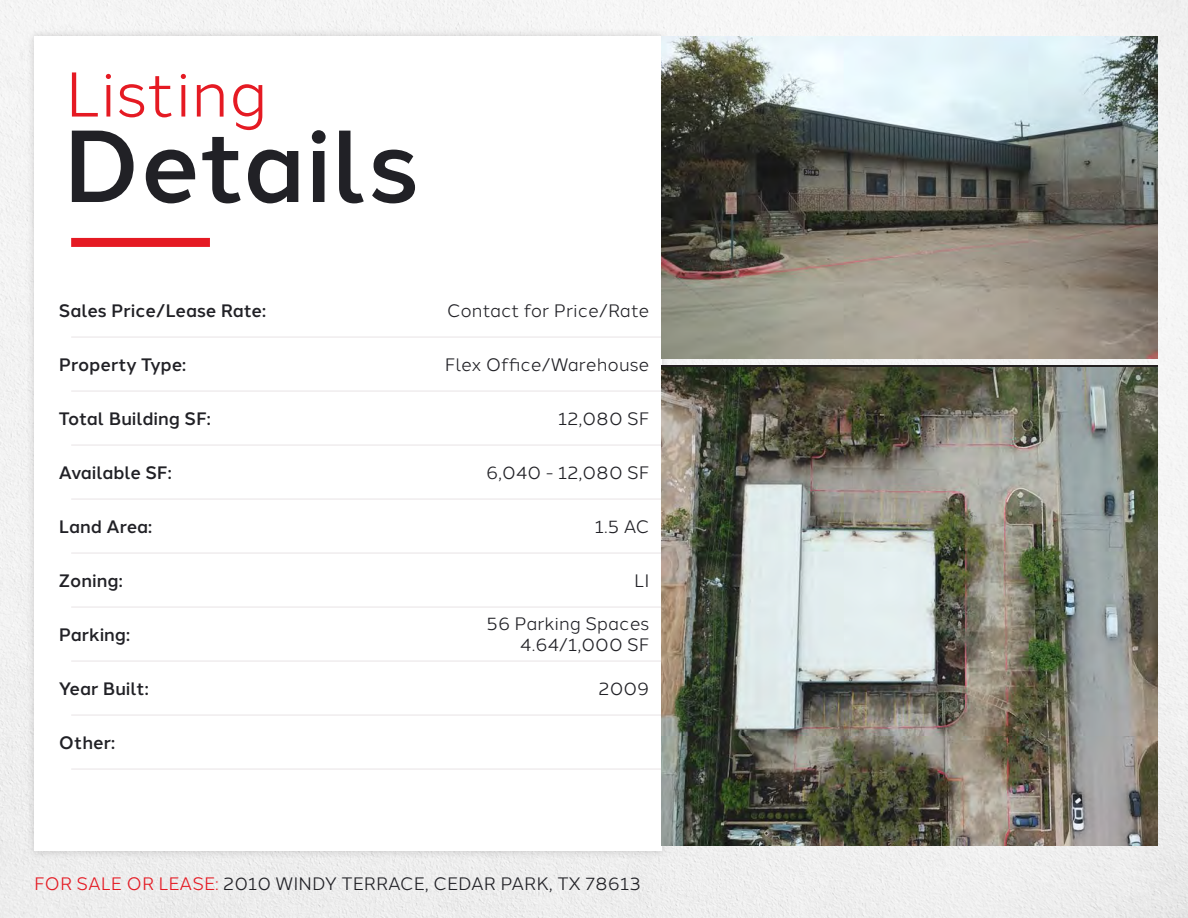
<style>
.page{position:relative;width:1188px;height:918px;background:#fff}
.page>*{position:absolute;margin:0;border:0;box-sizing:border-box;transform-origin:0 0}
.t1{font:500 102px "Halcom";letter-spacing:-.005em;color:#212126}
.t2{font:63px "Halcom";color:#e51a23}
.t3{font:18px "Halcom";color:#212126}
.t4{font:500 18px "Halcom";color:#212126}
.s1{color:#e51a23}
</style>
<div class="page">
<img style="left:0;top:0;width:1188px;height:918px">
<div style="left:26px;top:28px;width:644px;height:831px;background:#231f20;opacity:.2"></div>
<div style="left:34px;top:36px;width:628px;height:814px;background:#fff"></div>
<div style="left:71px;top:238px;width:139px;height:9px;background:#e51a23"></div>
<hr style="left:71px;top:336px;width:591px;height:2px;background:#f0edee">
<hr style="left:71px;top:390px;width:591px;height:2px;background:#f0edee">
<hr style="left:71px;top:444px;width:591px;height:2px;background:#f0edee">
<hr style="left:71px;top:498px;width:591px;height:2px;background:#f0edee">
<hr style="left:71px;top:552px;width:591px;height:2px;background:#f0edee">
<hr style="left:71px;top:606px;width:591px;height:2px;background:#f0edee">
<hr style="left:71px;top:660px;width:591px;height:2px;background:#f0edee">
<hr style="left:71px;top:714px;width:591px;height:2px;background:#f0edee">
<hr style="left:71px;top:768px;width:591px;height:2px;background:#f0edee">
<img style="left:662px;top:36px;width:496px;height:322px">
<img style="left:662px;top:367px;width:496px;height:478px">
<p class="t2" style="left:65px;top:44px;width:204px">Listing</p>
<p class="t1" style="left:62px;top:84px;width:358px">Details</p>
<p class="t4" style="left:59px;top:296px;width:209px">Sales Price/Lease Rate:</p>
<p class="t3" style="left:447px;top:296px;width:204px">Contact for Price/Rate</p>
<p class="t4" style="left:59px;top:350px;width:129px">Property Type:</p>
<p class="t3" style="left:445px;top:350px;width:206px">Flex Office/Warehouse</p>
<p class="t4" style="left:59px;top:404px;width:153px">Total Building SF:</p>
<p class="t3" style="left:558px;top:404px;width:93px">12,080 SF</p>
<p class="t4" style="left:59px;top:458px;width:114px">Available SF:</p>
<p class="t3" style="left:486px;top:458px;width:165px">6,040 - 12,080 SF</p>
<p class="t4" style="left:59px;top:512px;width:95px">Land Area:</p>
<p class="t3" style="left:595px;top:512px;width:56px">1.5 AC</p>
<p class="t4" style="left:59px;top:566px;width:65px">Zoning:</p>
<p class="t3" style="left:634px;top:566px;width:17px">LI</p>
<p class="t4" style="left:59px;top:620px;width:73px">Parking:</p>
<p class="t3" style="left:487px;top:609px;width:164px">56 Parking Spaces</p>
<p class="t3" style="left:520px;top:631px;width:131px">4.64/1,000 SF</p>
<p class="t4" style="left:59px;top:674px;width:91px">Year Built:</p>
<p class="t3" style="left:599px;top:674px;width:52px">2009</p>
<p class="t4" style="left:59px;top:728px;width:58px">Other:</p>
<p class="t3" style="left:34px;top:869px;width:608px"><span class="s1">FOR SALE OR LEASE:</span> 2010 WINDY TERRACE, CEDAR PARK, TX 78613</p>
</div>
